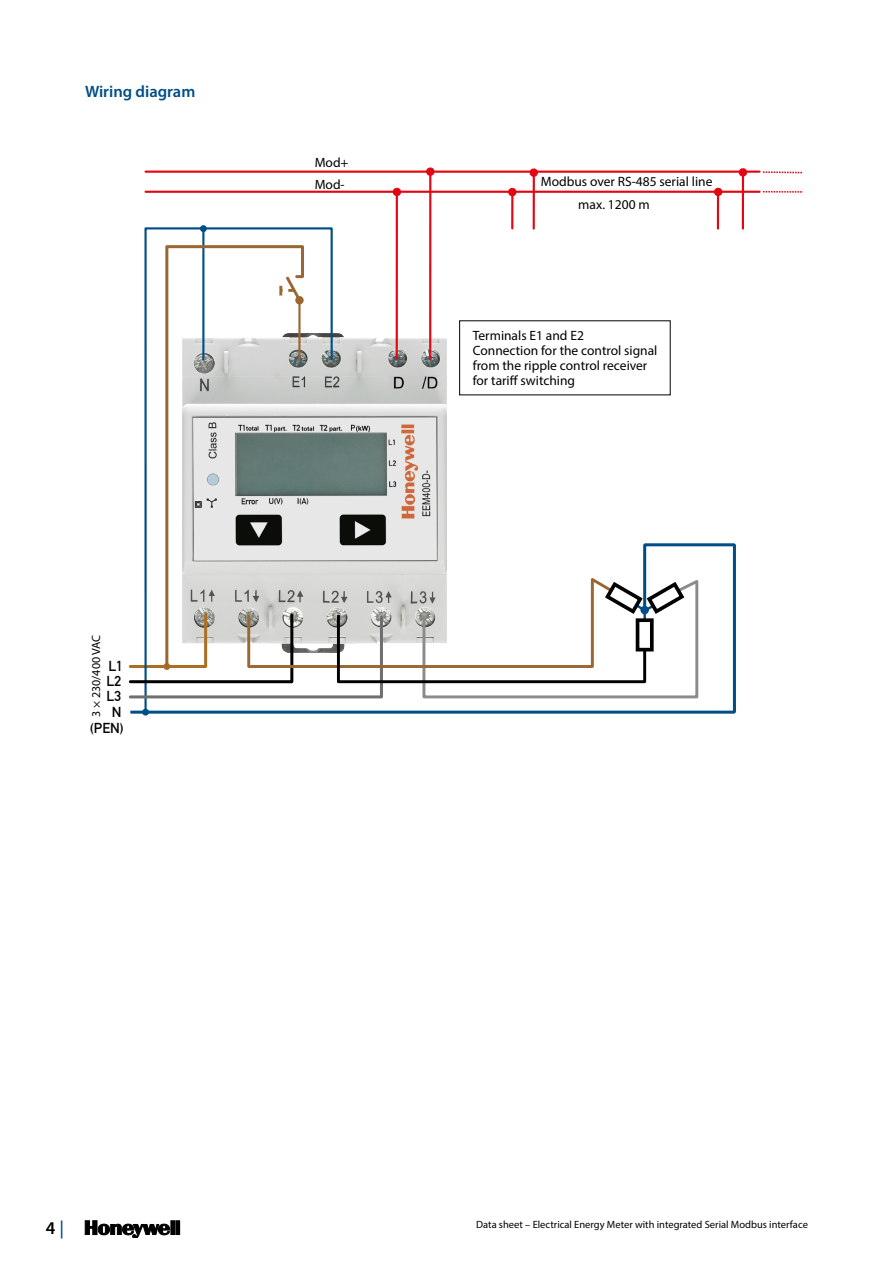
<style>
.page{position:relative;width:893px;height:1263px;background:#fff}
.page>*{position:absolute;margin:0;border:0;box-sizing:border-box;transform-origin:0 0}
.t1{font:600 18px "Myriad Pro";color:#000}
.Leadtext_11_13{font:600 16.5px "Myriad Pro";color:#004e86}
.t2{font:14.25px/15.5px "DIN Mittelschrift";letter-spacing:-.005em;color:#000;text-align:right}
._006_Content{font:13.5px/15px "Myriad Pro";color:#000}
._006_Lauftext_9_13{font:13.5px "Myriad Pro";color:#000}
._006_Content-2{font:12px "Myriad Pro";color:#000}
.t3{font:10.5px "Myriad Pro";color:#000}
.s1{font-family:"DIN Mittelschrift";font-weight:400;color:#004e86}
</style>
<div class="page">
<svg style="left:85px;top:1220px;width:85px;height:17px"></svg>
<div style="left:171px;top:1220px;width:4px;height:14px;border:1px solid #000"></div>
<div style="left:176px;top:1221px;width:4px;height:13px;border:1px solid #000"></div>
<img style="left:334px;top:334px;width:113px;height:208px">
<svg style="left:763px;top:171px;width:39px;height:3px"></svg>
<svg style="left:763px;top:191px;width:40px;height:2px"></svg>
<hr style="left:396px;top:192px;width:2px;height:167px;background:#e30613">
<hr style="left:429px;top:172px;width:2px;height:187px;background:#e30613">
<svg style="left:144px;top:226px;width:190px;height:316px"></svg>
<svg style="left:164px;top:244px;width:141px;height:298px"></svg>
<svg style="left:279px;top:273px;width:24px;height:30px"></svg>
<svg style="left:130px;top:542px;width:606px;height:173px"></svg>
<hr style="left:146px;top:171px;width:614px;height:2px;background:#e30613">
<hr style="left:146px;top:191px;width:614px;height:2px;background:#e30613">
<svg style="left:128px;top:574px;width:572px;height:126px"></svg>
<svg style="left:393px;top:188px;width:8px;height:8px"></svg>
<svg style="left:426px;top:167px;width:8px;height:9px"></svg>
<svg style="left:508px;top:188px;width:8px;height:8px"></svg>
<svg style="left:530px;top:168px;width:8px;height:9px"></svg>
<svg style="left:714px;top:188px;width:8px;height:8px"></svg>
<svg style="left:739px;top:168px;width:8px;height:9px"></svg>
<hr style="left:533px;top:172px;width:2px;height:57px;background:#e30613">
<hr style="left:742px;top:171px;width:2px;height:58px;background:#e30613">
<hr style="left:717px;top:192px;width:2px;height:37px;background:#e30613">
<hr style="left:511px;top:195px;width:2px;height:33px;background:#e30613">
<p class="Leadtext_11_13" style="left:85px;top:81px;width:112px">Wiring diagram</p>
<p class="_006_Lauftext_9_13" style="left:315px;top:154px;width:36px">Mod+</p>
<p class="_006_Lauftext_9_13" style="left:315px;top:176px;width:32px">Mod-</p>
<p class="_006_Content-2" style="left:89px;top:716px;width:83px;rotate:-90deg">3 × 230/400 VAC</p>
<p class="t2" style="left:90px;top:658px;width:35px">L1<br>L2<br>L3<br>N (PEN)</p>
<p class="_006_Lauftext_9_13" style="left:541px;top:173px;width:173px">Modbus over RS-485 serial line</p>
<p class="_006_Lauftext_9_13" style="left:578px;top:196px;width:73px">max. 1200 m</p>
<p class="_006_Content" style="left:473px;top:328px;width:186px">Terminals E1 and E2<br>Connection for the control signal from the ripple control receiver for tariff switching</p>
<h1 class="t1" style="left:46px;top:1216px;width:19px">4<span class="s1">|</span></h1>
<p class="t3" style="left:476px;top:1218px;width:333px">Data sheet – Electrical Energy Meter with integrated Serial Modbus interface</p>
</div>
